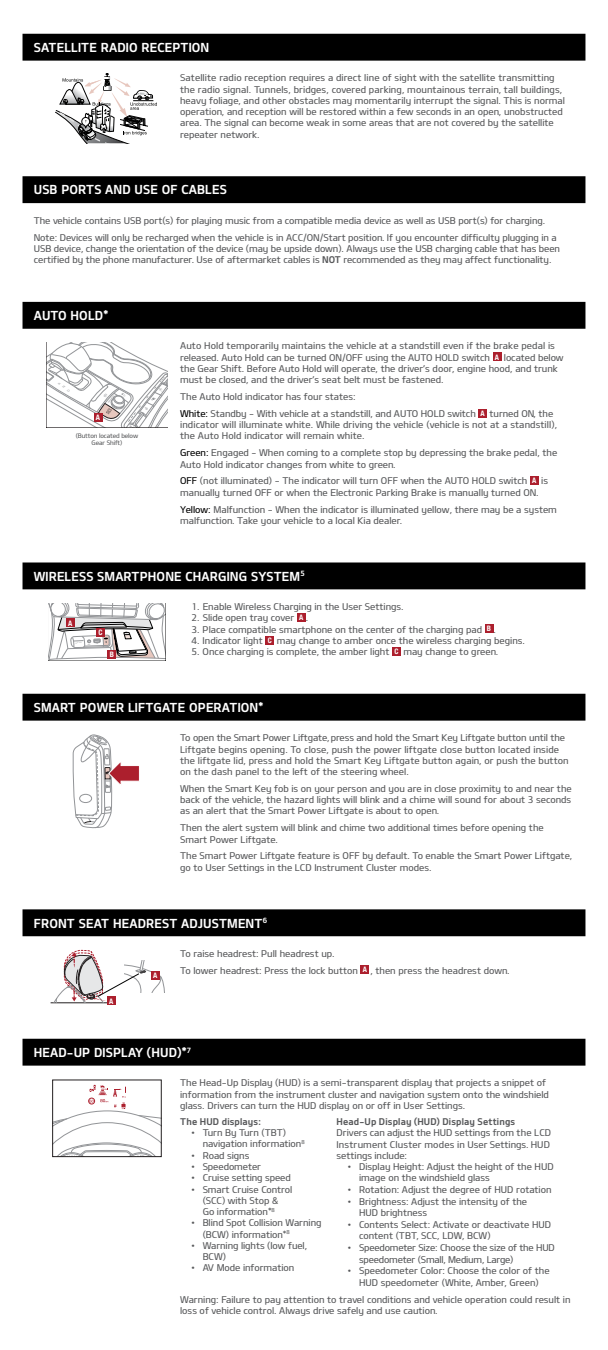
<style>
.page{position:relative;width:608px;height:1350px;background:#fff}
.page>*{position:absolute;margin:0;border:0;box-sizing:border-box;transform-origin:0 0}
.t1{font:12.5px "Design KOTFB";letter-spacing:.01em;color:#fff}
.t2{font:9.38px/11.2px "Design KOTFM";color:#58595b}
.t3{font:9.38px/11.2px "Design KOTFM";letter-spacing:-.02em;color:#58595b}
.t4{font:9.38px "Design KOTFB";letter-spacing:.02em;color:#58595b}
.t5{font:700 condensed 7.5px "Helvetica Neue LT Std";color:#fff}
.t6{font:6.25px/7.5px "Design KOTFM";letter-spacing:-.015em;color:#58595b;text-align:center}
.s1{font-family:"Design KOTFB"}
.s2{font-family:"Helvetica Neue LT Std";font-weight:700;font-stretch:condensed;font-size:7.5px;color:#fff}
.s3{color:#000}
</style>
<div class="page">
<div style="left:22px;top:34px;width:563px;height:27px;background:#000"></div>
<div style="left:22px;top:176px;width:563px;height:27px;background:#000"></div>
<div style="left:22px;top:302px;width:563px;height:27px;background:#000"></div>
<div style="left:492px;top:353px;width:9px;height:8px;background:#ac1f2d"></div>
<div style="left:478px;top:409px;width:9px;height:9px;background:#ac1f2d"></div>
<div style="left:530px;top:476px;width:8px;height:9px;background:#ac1f2d"></div>
<div style="left:22px;top:562px;width:563px;height:27px;background:#000"></div>
<div style="left:297px;top:613px;width:8px;height:9px;background:#ac1f2d"></div>
<div style="left:484px;top:624px;width:9px;height:9px;background:#ac1f2d"></div>
<div style="left:265px;top:636px;width:9px;height:8px;background:#ac1f2d"></div>
<div style="left:392px;top:647px;width:8px;height:9px;background:#ac1f2d"></div>
<div style="left:22px;top:694px;width:563px;height:27px;background:#000"></div>
<div style="left:22px;top:909px;width:563px;height:27px;background:#000"></div>
<div style="left:360px;top:965px;width:9px;height:9px;background:#ac1f2d"></div>
<div style="left:22px;top:1039px;width:563px;height:27px;background:#000"></div>
<svg style="left:56px;top:74px;width:101px;height:69px"></svg>
<svg style="left:73px;top:734px;width:66px;height:94px"></svg>
<svg style="left:55px;top:1085px;width:104px;height:70px"></svg>
<hr style="left:51px;top:1003px;width:56px;height:1px;background:#231f20">
<svg style="left:53px;top:950px;width:112px;height:53px"></svg>
<div style="left:151px;top:971px;width:8px;height:9px;background:#ac1f2d"></div>
<div style="left:107px;top:997px;width:9px;height:8px;background:#ac1f2d"></div>
<svg style="left:47px;top:343px;width:120px;height:85px"></svg>
<svg style="left:48px;top:603px;width:117px;height:57px"></svg>
<h1 class="t1" style="left:34px;top:39px;width:177px">SATELLITE RADIO RECEPTION</h1>
<p class="t2" style="left:180px;top:72px;width:386px">Satellite radio reception requires a direct line of sight with the satellite transmitting the radio signal. Tunnels, bridges, covered parking, mountainous terrain, tall buildings, heavy foliage, and other obstacles may momentarily interrupt the signal. This is normal operation, and reception will be restored within a few seconds in an open, unobstructed area. The signal can become weak in some areas that are not covered by the satellite repeater network.</p>
<h1 class="t1" style="left:34px;top:182px;width:194px">USB PORTS AND USE OF CABLES</h1>
<p class="t2" style="left:34px;top:212px;width:524px;line-height:16.9px">The vehicle contains USB port(s) for playing music from a compatible media device as well as USB port(s) for charging.<br>Note: Devices will only be recharged when the vehicle is in ACC/ON/Start position. If you encounter difficulty plugging in a</p>
<p class="t2" style="left:34px;top:243px;width:527px">USB device, change the orientation of the device (may be upside down). Always use the USB charging cable that has been certified by the phone manufacturer. Use of aftermarket cables is <span class="s1">NOT</span> recommended as they may affect functionality.</p>
<h1 class="t1" style="left:34px;top:308px;width:76px">AUTO HOLD*</h1>
<p class="t5" style="left:96px;top:413px;width:6px">A</p>
<p class="t6" style="left:76px;top:431px;width:64px">(Button located below<br>Gear Shift)</p>
<p class="t2" style="left:180px;top:340px;width:385px">Auto Hold temporarily maintains the vehicle at a standstill even if the brake pedal is released. Auto Hold can be turned ON/OFF using the AUTO HOLD switch <span class="s2">A</span> located below the Gear Shift. Before Auto Hold will operate, the driver’s door, engine hood, and trunk must be closed, and the driver’s seat belt must be fastened.</p>
<p class="t2" style="left:180px;top:388px;width:374px;line-height:16.9px">The Auto Hold indicator has four states:<br><span class="s3">White:</span> Standby - With vehicle at a standstill, and AUTO HOLD switch <span class="s2">A</span> turned ON, the</p>
<p class="t2" style="left:180px;top:419px;width:378px">indicator will illuminate white. While driving the vehicle (vehicle is not at a standstill), the Auto Hold indicator will remain white.</p>
<p class="t2" style="left:180px;top:447px;width:378px"><span class="s3">Green:</span> Engaged - When coming to a complete stop by depressing the brake pedal, the<br>Auto Hold indicator changes from white to green.</p>
<p class="t2" style="left:180px;top:475px;width:369px"><span class="s3">OFF</span> (not illuminated) - The indicator will turn OFF when the AUTO HOLD switch <span class="s2">A</span> is manually turned OFF or when the Electronic Parking Brake is manually turned ON.</p>
<p class="t2" style="left:180px;top:503px;width:378px"><span class="s3">Yellow:</span> Malfunction - When the indicator is illuminated yellow, there may be a system malfunction. Take your vehicle to a local Kia dealer.</p>
<h1 class="t1" style="left:34px;top:568px;width:272px">WIRELESS SMARTPHONE CHARGING SYSTEM<sup>5</sup></h1>
<p class="t2" style="left:191px;top:601px;width:214px">1. Enable Wireless Charging in the User Settings.</p>
<p class="t2" style="left:191px;top:612px;width:118px">2. Slide open tray cover <span class="s2">A</span> .</p>
<p class="t2" style="left:191px;top:623px;width:306px">3. Place compatible smartphone on the center of the charging pad <span class="s2">B</span> .</p>
<p class="t2" style="left:191px;top:634px;width:335px">4. Indicator light <span class="s2">C</span> may change to amber once the wireless charging begins.</p>
<p class="t2" style="left:191px;top:646px;width:308px">5. Once charging is complete, the amber light <span class="s2">C</span> may change to green.</p>
<p class="t5" style="left:68px;top:618px;width:6px">A</p>
<p class="t5" style="left:99px;top:628px;width:6px">C</p>
<p class="t5" style="left:110px;top:650px;width:6px">B</p>
<h1 class="t1" style="left:34px;top:699px;width:231px">SMART POWER LIFTGATE OPERATION*</h1>
<p class="t2" style="left:180px;top:732px;width:390px">To open the Smart Power Liftgate, press and hold the Smart Key Liftgate button until the Liftgate begins opening. To close, push the power liftgate close button located inside the liftgate lid, press and hold the Smart Key Liftgate button again, or push the button on the dash panel to the left of the steering wheel.</p>
<p class="t2" style="left:180px;top:783px;width:393px;text-align:justify">When the Smart Key fob is on your person and you are in close proximity to and near the back of the vehicle, the hazard lights will blink and a chime will sound for about 3 seconds as an alert that the Smart Power Liftgate is about to open.</p>
<p class="t2" style="left:180px;top:822px;width:365px">Then the alert system will blink and chime two additional times before opening the<br>Smart Power Liftgate.</p>
<p class="t2" style="left:180px;top:850px;width:393px">The Smart Power Liftgate feature is OFF by default. To enable the Smart Power Liftgate, go to User Settings in the LCD Instrument Cluster modes.</p>
<h1 class="t1" style="left:34px;top:915px;width:235px">FRONT SEAT HEADREST ADJUSTMENT<sup>6</sup></h1>
<p class="t2" style="left:180px;top:945px;width:331px;line-height:16.9px">To raise headrest: Pull headrest up.<br>To lower headrest: Press the lock button <sup>A</sup> , then press the headrest down.</p>
<p class="t5" style="left:153px;top:971px;width:6px">A</p>
<p class="t5" style="left:109px;top:996px;width:6px">A</p>
<h1 class="t1" style="left:34px;top:1044px;width:159px">HEAD-UP DISPLAY (HUD)*<sup>7</sup></h1>
<p class="t2" style="left:180px;top:1077px;width:370px">The Head-Up Display (HUD) is a semi-transparent display that projects a snippet of information from the instrument cluster and navigation system onto the windshield glass. Drivers can turn the HUD display on or off in User Settings.</p>
<p class="t4" style="left:180px;top:1116px;width:82px">The HUD displays:</p>
<p class="t2" style="left:202px;top:1127px;width:103px;text-indent:-11px">• Turn By Turn (TBT) navigation information<sup>8</sup></p>
<p class="t2" style="left:191px;top:1149px;width:59px">• Road signs</p>
<p class="t2" style="left:191px;top:1161px;width:71px">• Speedometer</p>
<p class="t2" style="left:191px;top:1172px;width:101px">• Cruise setting speed</p>
<p class="t2" style="left:202px;top:1183px;width:91px;text-indent:-11px">• Smart Cruise Control (SCC) with Stop &amp;<br>Go information*<sup>8</sup></p>
<p class="t2" style="left:202px;top:1217px;width:120px;text-indent:-11px">• Blind Spot Collision Warning (BCW) information*<sup>8</sup></p>
<p class="t2" style="left:202px;top:1239px;width:106px;text-indent:-11px">• Warning lights (low fuel,<br>BCW)</p>
<p class="t2" style="left:191px;top:1262px;width:104px">• AV Mode information</p>
<p class="t4" style="left:336px;top:1116px;width:180px">Head-Up Display (HUD) Display Settings</p>
<p class="t2" style="left:336px;top:1127px;width:216px">Drivers can adjust the HUD settings from the LCD<br>Instrument Cluster modes in User Settings. HUD settings include:</p>
<p class="t2" style="left:359px;top:1161px;width:196px;text-indent:-11px">• Display Height: Adjust the height of the HUD image on the windshield glass</p>
<p class="t2" style="left:348px;top:1184px;width:205px">• Rotation: Adjust the degree of HUD rotation</p>
<p class="t2" style="left:359px;top:1196px;width:170px;text-indent:-11px">• Brightness: Adjust the intensity of the<br>HUD brightness</p>
<p class="t2" style="left:359px;top:1219px;width:193px;text-indent:-11px">• Contents Select: Activate or deactivate HUD content (TBT, SCC, LDW, BCW)</p>
<p class="t3" style="left:359px;top:1242px;width:197px;text-indent:-11px">• Speedometer Size: Choose the size of the HUD speedometer (Small, Medium, Large)</p>
<p class="t2" style="left:348px;top:1265px;width:203px;text-align:center">• Speedometer Color: Choose the color of the<br>HUD speedometer (White, Amber, Green)</p>
<p class="t2" style="left:180px;top:1294px;width:392px">Warning: Failure to pay attention to travel conditions and vehicle operation could result in loss of vehicle control. Always drive safely and use caution.</p>
</div>
